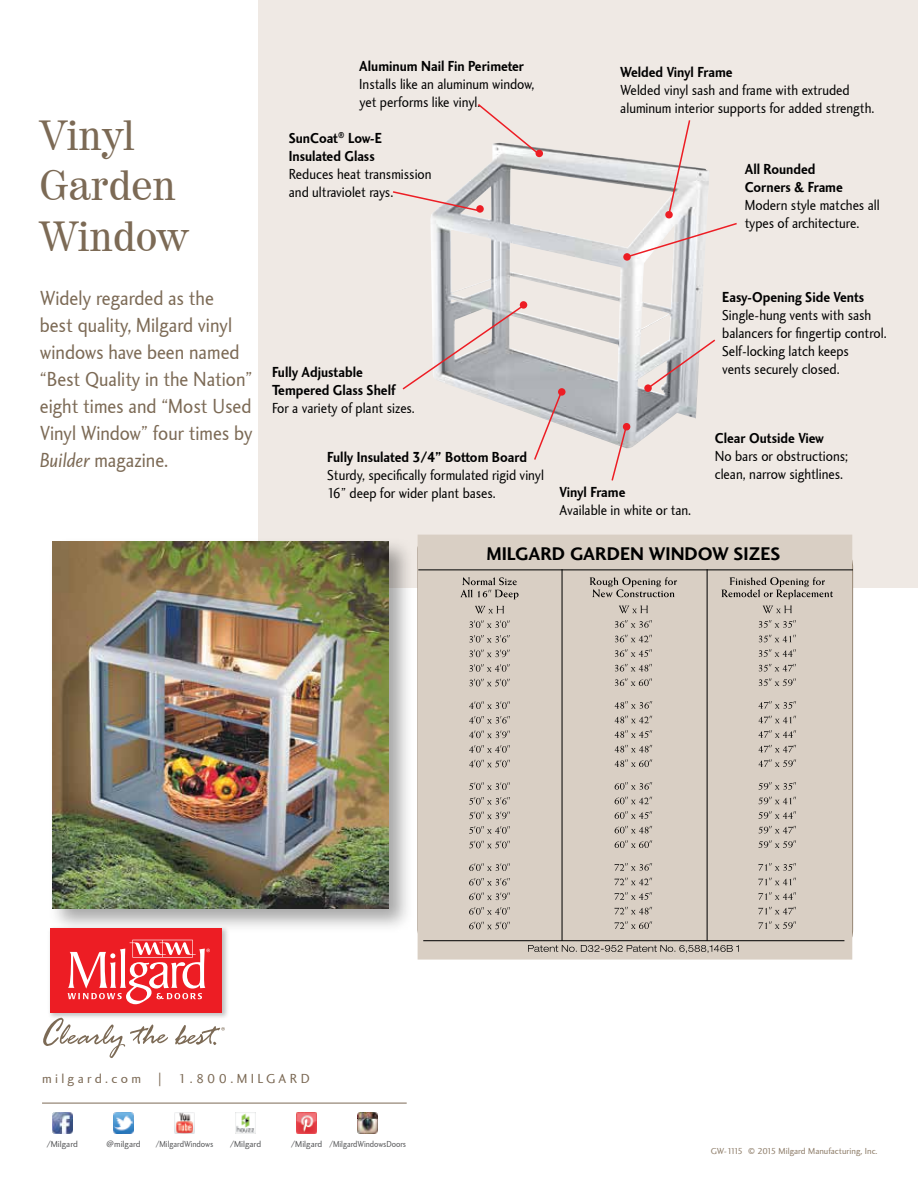
<style>
.page{position:relative;width:918px;height:1188px;background:#fff}
.page>*{position:absolute;margin:0;border:0;box-sizing:border-box;transform-origin:0 0}
.t1{font:42px/50.4px "Century 725 BT";color:#7c6a55}
.t2{font:21px/27px "Charlotte Sans";color:#7c6a55;scale:.9 1}
.t3{font:700 18.9px "Charlotte Sans";color:#000}
.t4{font:15px/18px "Charlotte Sans";color:#000;scale:.9 1}
.t5{font:700 15px/18px "Charlotte Sans";color:#000;scale:.9 1}
.t6{font:13.5px "Charlotte Sans";letter-spacing:.25em;color:#7c6a55}
.t7{font:9px "Charlotte Sans";color:#58595b}
.t8{font:9px "Charlotte Sans";color:#8e7d69}
.t9{font:9px "Charlotte Sans";color:#58595b;scale:.91 1}
.s1{font-style:italic}
</style>
<div class="page">
<div style="left:259px;top:0;width:659px;height:588px;background:#efe9e4"></div>
<img style="left:430px;top:148px;width:273px;height:301px">
<div style="left:536px;top:150px;width:7px;height:7px;background:#ed1d24;border-radius:50%"></div>
<div style="left:476px;top:205px;width:8px;height:8px;background:#ed1d24;border-radius:50%"></div>
<svg style="left:558px;top:388px;width:8px;height:8px"></svg>
<svg style="left:644px;top:384px;width:8px;height:8px"></svg>
<svg style="left:623px;top:253px;width:8px;height:8px"></svg>
<svg style="left:476px;top:104px;width:65px;height:52px"></svg>
<div style="left:623px;top:423px;width:7px;height:7px;background:#ed1d24;border-radius:50%"></div>
<div style="left:418px;top:535px;width:434px;height:425px;background:#d9cfc4"></div>
<svg style="left:461px;top:577px;width:58px;height:22px"></svg>
<svg style="left:590px;top:577px;width:87px;height:20px;background:#afa79e"></svg>
<svg style="left:722px;top:577px;width:111px;height:22px;background:#b3aaa1"></svg>
<svg style="left:475px;top:606px;width:29px;height:8px"></svg>
<svg style="left:619px;top:606px;width:29px;height:7px"></svg>
<svg style="left:763px;top:606px;width:29px;height:7px"></svg>
<svg style="left:469px;top:620px;width:41px;height:8px"></svg>
<svg style="left:615px;top:620px;width:37px;height:8px"></svg>
<svg style="left:759px;top:620px;width:37px;height:8px"></svg>
<svg style="left:615px;top:635px;width:37px;height:7px"></svg>
<svg style="left:759px;top:635px;width:37px;height:7px"></svg>
<svg style="left:469px;top:650px;width:41px;height:7px"></svg>
<svg style="left:615px;top:649px;width:37px;height:8px"></svg>
<svg style="left:759px;top:649px;width:37px;height:8px"></svg>
<svg style="left:469px;top:664px;width:41px;height:8px"></svg>
<svg style="left:615px;top:664px;width:37px;height:7px"></svg>
<svg style="left:759px;top:664px;width:37px;height:7px"></svg>
<svg style="left:469px;top:679px;width:41px;height:7px"></svg>
<svg style="left:615px;top:679px;width:37px;height:7px"></svg>
<svg style="left:759px;top:679px;width:37px;height:7px"></svg>
<svg style="left:469px;top:701px;width:41px;height:8px"></svg>
<svg style="left:615px;top:701px;width:37px;height:8px"></svg>
<svg style="left:758px;top:701px;width:38px;height:8px"></svg>
<svg style="left:469px;top:716px;width:41px;height:8px"></svg>
<svg style="left:615px;top:716px;width:37px;height:7px"></svg>
<svg style="left:758px;top:716px;width:38px;height:7px"></svg>
<svg style="left:469px;top:731px;width:41px;height:7px"></svg>
<svg style="left:615px;top:730px;width:37px;height:8px"></svg>
<svg style="left:758px;top:730px;width:38px;height:8px"></svg>
<svg style="left:469px;top:745px;width:41px;height:8px"></svg>
<svg style="left:615px;top:745px;width:37px;height:7px"></svg>
<svg style="left:758px;top:745px;width:38px;height:7px"></svg>
<svg style="left:469px;top:760px;width:41px;height:7px"></svg>
<svg style="left:615px;top:759px;width:37px;height:8px"></svg>
<svg style="left:758px;top:759px;width:38px;height:8px"></svg>
<svg style="left:469px;top:782px;width:41px;height:8px"></svg>
<svg style="left:615px;top:782px;width:37px;height:8px"></svg>
<svg style="left:759px;top:782px;width:37px;height:8px"></svg>
<svg style="left:469px;top:797px;width:41px;height:8px"></svg>
<svg style="left:615px;top:797px;width:37px;height:7px"></svg>
<svg style="left:759px;top:797px;width:37px;height:7px"></svg>
<svg style="left:469px;top:812px;width:41px;height:7px"></svg>
<svg style="left:615px;top:811px;width:37px;height:8px"></svg>
<svg style="left:759px;top:811px;width:37px;height:8px"></svg>
<svg style="left:469px;top:826px;width:41px;height:8px"></svg>
<svg style="left:615px;top:826px;width:37px;height:7px"></svg>
<svg style="left:759px;top:826px;width:37px;height:7px"></svg>
<svg style="left:469px;top:841px;width:41px;height:7px"></svg>
<svg style="left:615px;top:840px;width:37px;height:8px"></svg>
<svg style="left:759px;top:840px;width:37px;height:8px"></svg>
<svg style="left:469px;top:863px;width:41px;height:8px"></svg>
<svg style="left:615px;top:863px;width:37px;height:8px"></svg>
<svg style="left:759px;top:863px;width:37px;height:8px"></svg>
<svg style="left:469px;top:878px;width:41px;height:8px"></svg>
<svg style="left:615px;top:878px;width:37px;height:7px"></svg>
<svg style="left:759px;top:878px;width:37px;height:7px"></svg>
<svg style="left:469px;top:893px;width:41px;height:7px"></svg>
<svg style="left:615px;top:892px;width:37px;height:8px"></svg>
<svg style="left:759px;top:892px;width:37px;height:8px"></svg>
<svg style="left:469px;top:907px;width:41px;height:8px"></svg>
<svg style="left:615px;top:907px;width:37px;height:7px"></svg>
<svg style="left:759px;top:907px;width:37px;height:7px"></svg>
<svg style="left:469px;top:922px;width:41px;height:7px"></svg>
<svg style="left:615px;top:921px;width:37px;height:8px"></svg>
<svg style="left:759px;top:921px;width:37px;height:8px"></svg>
<svg style="left:528px;top:945px;width:211px;height:8px;background:#aca49b"></svg>
<svg style="left:469px;top:635px;width:41px;height:8px"></svg>
<hr style="left:418px;top:569px;width:435px;height:1px;background:#000">
<hr style="left:423px;top:940px;width:421px;height:1px;background:#000">
<hr style="left:707px;top:569px;width:1px;height:372px;background:#000">
<hr style="left:562px;top:569px;width:1px;height:372px;background:#000">
<div style="left:48px;top:537px;width:366px;height:397px;background:#000;opacity:.35"></div>
<img style="left:52px;top:542px;width:336px;height:366px">
<svg style="left:393px;top:190px;width:87px;height:22px"></svg>
<svg style="left:402px;top:302px;width:125px;height:89px"></svg>
<svg style="left:533px;top:390px;width:30px;height:70px"></svg>
<svg style="left:646px;top:338px;width:69px;height:52px"></svg>
<svg style="left:625px;top:120px;width:112px;height:139px"></svg>
<img style="left:48px;top:923px;width:183px;height:95px">
<div style="left:50px;top:928px;width:172px;height:85px;background:#ed1d24"></div>
<svg style="left:68px;top:940px;width:142px;height:64px"></svg>
<svg style="left:43px;top:1018px;width:125px;height:40px"></svg>
<svg style="left:175px;top:1025px;width:50px;height:20px"></svg>
<hr style="left:42px;top:1103px;width:365px;height:1px;background:#7c6a55">
<svg style="left:610px;top:427px;width:17px;height:54px"></svg>
<img style="left:52px;top:1113px;width:20px;height:20px">
<img style="left:113px;top:1113px;width:21px;height:20px">
<img style="left:174px;top:1113px;width:21px;height:20px">
<img style="left:297px;top:1113px;width:20px;height:20px">
<img style="left:235px;top:1113px;width:21px;height:20px">
<img style="left:358px;top:1113px;width:20px;height:20px">
<h1 class="t1" style="left:40px;top:109px;width:150px">Vinyl<br>Garden<br>Window</h1>
<h2 class="t2" style="left:40px;top:285px;width:238px">Widely regarded as the<br>best quality, Milgard vinyl windows have been named “Best Quality in the Nation” eight times and “Most Used<br>Vinyl Window” four times by<br><span class="s1">Builder</span> magazine.</h2>
<p class="t5" style="left:359px;top:57px;width:185px">Aluminum Nail Fin Perimeter</p>
<p class="t4" style="left:359px;top:76px;width:196px">Installs like an aluminum window, yet performs like vinyl.</p>
<p class="t5" style="left:289px;top:129px;width:105px">SunCoat<sup>®</sup> Low-E<br>Insulated Glass</p>
<p class="t4" style="left:289px;top:166px;width:160px">Reduces heat transmission and ultraviolet rays.</p>
<p class="t5" style="left:620px;top:63px;width:126px">Welded Vinyl Frame</p>
<p class="t4" style="left:620px;top:82px;width:284px">Welded vinyl sash and frame with extruded aluminum interior supports for added strength.</p>
<p class="t5" style="left:745px;top:160px;width:111px">All Rounded<br>Corners &amp; Frame</p>
<p class="t4" style="left:745px;top:196px;width:151px">Modern style matches all types of architecture.</p>
<p class="t5" style="left:722px;top:288px;width:159px">Easy-Opening Side Vents</p>
<p class="t4" style="left:722px;top:307px;width:184px">Single-hung vents with sash balancers for fingertip control.<br>Self-locking latch keeps</p>
<p class="t5" style="left:272px;top:363px;width:102px">Fully Adjustable</p>
<p class="t4" style="left:722px;top:361px;width:132px">vents securely closed.</p>
<p class="t5" style="left:272px;top:381px;width:139px">Tempered Glass Shelf</p>
<p class="t4" style="left:272px;top:400px;width:160px">For a variety of plant sizes.</p>
<p class="t5" style="left:327px;top:448px;width:223px">Fully Insulated 3/4” Bottom Board</p>
<p class="t4" style="left:327px;top:466px;width:242px">Sturdy, specifically formulated rigid vinyl<br>16” deep for wider plant bases.</p>
<p class="t5" style="left:715px;top:429px;width:123px">Clear Outside View</p>
<p class="t4" style="left:715px;top:448px;width:150px">No bars or obstructions; clean, narrow sightlines.</p>
<p class="t5" style="left:560px;top:483px;width:75px">Vinyl Frame</p>
<p class="t4" style="left:560px;top:502px;width:148px">Available in white or tan.</p>
<p class="t3" style="left:486px;top:543px;width:295px">MILGARD GARDEN WINDOW SIZES</p>
<p class="t6" style="left:42px;top:1071px;width:101px">milgard.com</p>
<p class="t6" style="left:158px;top:1071px;width:5px">|</p>
<p class="t6" style="left:178px;top:1071px;width:133px">1.800.MILGARD</p>
<p class="t7" style="left:47px;top:1139px;width:33px">/Milgard</p>
<p class="t7" style="left:106px;top:1139px;width:36px">@milgard</p>
<p class="t9" style="left:156px;top:1139px;width:65px">/MilgardWindows</p>
<p class="t7" style="left:230px;top:1139px;width:33px">/Milgard</p>
<p class="t7" style="left:291px;top:1139px;width:117px">/Milgard /MilgardWindowsDoors</p>
<p class="t8" style="left:711px;top:1146px;width:168px">GW-1115 © 2015 Milgard Manufacturing, Inc.</p>
</div>
